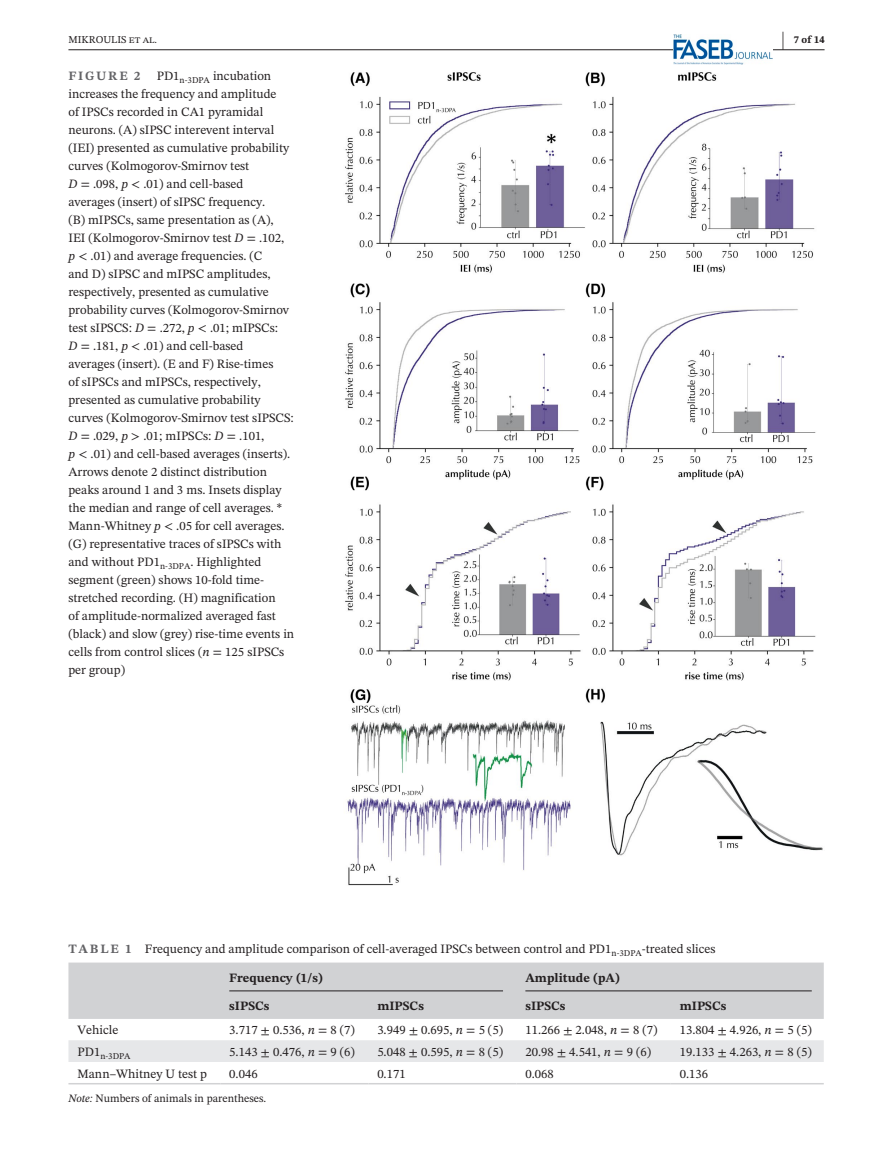
<style>
.page{position:relative;width:893px;height:1174px;background:#fff}
.page>*{position:absolute;margin:0;border:0;box-sizing:border-box;transform-origin:0 0}
.t1{font:700 21px "STIX Two Text";color:#231f20;scale:.42 1}
.t2{font:12.75px/18px "STIX Two Text";color:#231f20}
.t3{font:700 12.75px "STIX Two Text";color:#231f20}
.t4{font:700 12.75px "STIX Two Text";letter-spacing:.14em;color:#636366}
.t5{font:11.25px "STIX Two Text";color:#231f20}
.t6{font:10.5px "STIX Two Text";color:#231f20}
.t7{font:700 10.5px "STIX Two Text";color:#231f20}
.t8{font:8.85px "STIX Two Text";color:#231f20}
.s1{font-style:italic}
.s2{font-weight:700;color:#636366}
</style>
<div class="page">
<hr style="left:68px;top:49px;width:756px;height:1px;background:#231f20">
<img style="left:673px;top:35px;width:99px;height:30px">
<img style="left:345px;top:72px;width:478px;height:814px">
<div style="left:68px;top:962px;width:756px;height:57px;background:#d1d2d4"></div>
<div style="left:68px;top:1040px;width:756px;height:22px;background:#e6e7e9"></div>
<hr style="left:68px;top:1083px;width:152px;height:1px;background:#d1d2d4">
<hr style="left:220px;top:1083px;width:148px;height:1px;background:#d1d2d4">
<hr style="left:368px;top:1083px;width:148px;height:1px;background:#d1d2d4">
<hr style="left:516px;top:1083px;width:155px;height:1px;background:#d1d2d4">
<hr style="left:671px;top:1083px;width:153px;height:1px;background:#d1d2d4">
<hr style="left:229px;top:990px;width:274px;height:1px;background:#231f20">
<hr style="left:525px;top:990px;width:287px;height:1px;background:#231f20">
<h1 class="t1" style="left:782px;top:24px;width:8px">|</h1>
<p class="t6" style="left:68px;top:32px;width:90px">MIKROULIS et al.</p>
<p class="t7" style="left:794px;top:32px;width:32px">7 of 14</p>
<p class="t4" style="left:68px;top:66px;width:73px">FIGURE 2</p>
<p class="t2" style="left:68px;top:66px;width:227px;text-indent:88px">PD1<sub>n-3DPA</sub> incubation increases the frequency and amplitude<br>of IPSCs recorded in CA1 pyramidal neurons. (A) sIPSC interevent interval (IEI) presented as cumulative probability curves (Kolmogorov-Smirnov test<br><span class="s1">D</span> = .098, <span class="s1">p</span> &lt; .01) and cell-based<br>averages (insert) of sIPSC frequency.<br>(B) mIPSCs, same presentation as (A),<br>IEI (Kolmogorov-Smirnov test <span class="s1">D</span> = .102,<br><span class="s1">p</span> &lt; .01) and average frequencies. (C<br>and D) sIPSC and mIPSC amplitudes, respectively, presented as cumulative probability curves (Kolmogorov-Smirnov test sIPSCS: <span class="s1">D</span> = .272, <span class="s1">p</span> &lt; .01; mIPSCs:<br><span class="s1">D</span> = .181, <span class="s1">p</span> &lt; .01) and cell-based<br>averages (insert). (E and F) Rise-times<br>of sIPSCs and mIPSCs, respectively, presented as cumulative probability curves (Kolmogorov-Smirnov test sIPSCS:<br><span class="s1">D</span> = .029, <span class="s1">p</span> &gt; .01; mIPSCs: <span class="s1">D</span> = .101,<br><span class="s1">p</span> &lt; .01) and cell-based averages (inserts).<br>Arrows denote 2 distinct distribution peaks around 1 and 3 ms. Insets display the median and range of cell averages. * Mann-Whitney <span class="s1">p</span> &lt; .05 for cell averages. (G) representative traces of sIPSCs with and without PD1<sub>n-3DPA</sub>. Highlighted segment (green) shows 10-fold time&shy;stretched recording. (H) magnification<br>of amplitude-normalized averaged fast (black) and slow (grey) rise-time events in cells from control slices (<span class="s1">n</span> = 125 sIPSCs per group)</p>
<p class="t2" style="left:68px;top:939px;width:649px"><span class="s2">TABLE 1</span> Frequency and amplitude comparison of cell-averaged IPSCs between control and PD1<sub>n-3DPA</sub>-treated slices</p>
<p class="t3" style="left:229px;top:968px;width:95px">Frequency (1/s)</p>
<p class="t3" style="left:525px;top:968px;width:96px">Amplitude (pA)</p>
<p class="t3" style="left:229px;top:996px;width:42px">sIPSCs</p>
<p class="t3" style="left:377px;top:996px;width:48px">mIPSCs</p>
<p class="t3" style="left:525px;top:996px;width:42px">sIPSCs</p>
<p class="t3" style="left:680px;top:996px;width:48px">mIPSCs</p>
<p class="t2" style="left:77px;top:1021px;width:42px">Vehicle</p>
<p class="t2" style="left:229px;top:1021px;width:127px">3.717 ± 0.536, <span class="s1">n</span> = 8 (7)</p>
<p class="t2" style="left:377px;top:1021px;width:127px">3.949 ± 0.695, <span class="s1">n</span> = 5 (5)</p>
<p class="t2" style="left:525px;top:1021px;width:134px">11.266 ± 2.048, <span class="s1">n</span> = 8 (7)</p>
<p class="t2" style="left:680px;top:1021px;width:134px">13.804 ± 4.926, <span class="s1">n</span> = 5 (5)</p>
<p class="t8" style="left:77px;top:1049px;width:55px"><sup>PD1</sup>n-3DPA</p>
<p class="t2" style="left:229px;top:1042px;width:127px">5.143 ± 0.476, <span class="s1">n</span> = 9 (6)</p>
<p class="t2" style="left:377px;top:1042px;width:127px">5.048 ± 0.595, <span class="s1">n</span> = 8 (5)</p>
<p class="t2" style="left:525px;top:1042px;width:127px">20.98 ± 4.541, <span class="s1">n</span> = 9 (6)</p>
<p class="t2" style="left:680px;top:1042px;width:134px">19.133 ± 4.263, <span class="s1">n</span> = 8 (5)</p>
<p class="t2" style="left:77px;top:1064px;width:131px">Mann–Whitney U test p</p>
<p class="t2" style="left:229px;top:1064px;width:30px">0.046</p>
<p class="t2" style="left:377px;top:1064px;width:30px">0.171</p>
<p class="t2" style="left:525px;top:1064px;width:30px">0.068</p>
<p class="t2" style="left:680px;top:1064px;width:30px">0.136</p>
<p class="t5" style="left:68px;top:1090px;width:199px"><span class="s1">Note:</span> Numbers of animals in parentheses.</p>
</div>
